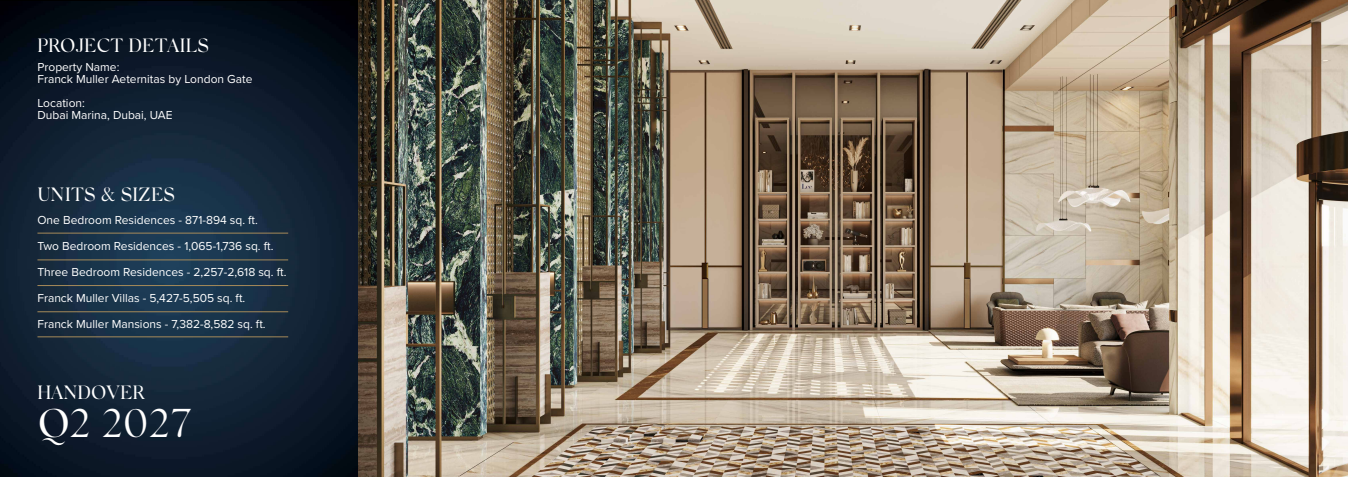
<style>
.page{position:relative;width:1348px;height:477px;background:#fff}
.page>*{position:absolute;margin:0;border:0;box-sizing:border-box;transform-origin:0 0}
.t1{font:40px "Silk Serif";color:#fff}
.t2{font:19.2px "Silk Serif";color:#fff}
.t3{font:12px/26px "Proxima Nova";color:#fff}
</style>
<div class="page">
<img style="left:0;top:2px;width:358px;height:474px">
<hr style="left:37px;top:232px;width:251px;height:1px;background:#a68a59">
<hr style="left:37px;top:336px;width:251px;height:1px;background:#a68a59">
<hr style="left:37px;top:259px;width:251px;height:1px;background:#a68a59">
<hr style="left:37px;top:285px;width:251px;height:1px;background:#a68a59">
<hr style="left:37px;top:311px;width:251px;height:1px;background:#a68a59">
<img style="left:358px;top:0;width:989px;height:476px">
<h2 class="t2" style="left:37px;top:34px;width:173px">PROJECT DETAILS</h2>
<p class="t3" style="left:37px;top:61px;width:216px;line-height:12px">Property Name:<br>Franck Muller Aeternitas by London Gate</p>
<p class="t3" style="left:37px;top:97px;width:137px;line-height:12px">Location:<br>Dubai Marina, Dubai, UAE</p>
<h2 class="t2" style="left:37px;top:182px;width:139px">UNITS &amp; SIZES</h2>
<p class="t3" style="left:37px;top:206px;width:250px">One Bedroom Residences - 871-894 sq. ft.<br>Two Bedroom Residences - 1,065-1,736 sq. ft.<br>Three Bedroom Residences - 2,257-2,618 sq. ft.<br>Franck Muller Villas - 5,427-5,505 sq. ft.<br>Franck Muller Mansions - 7,382-8,582 sq. ft.</p>
<h2 class="t2" style="left:37px;top:380px;width:108px">HANDOVER</h2>
<h1 class="t1" style="left:37px;top:399px;width:156px">Q2 2027</h1>
</div>
